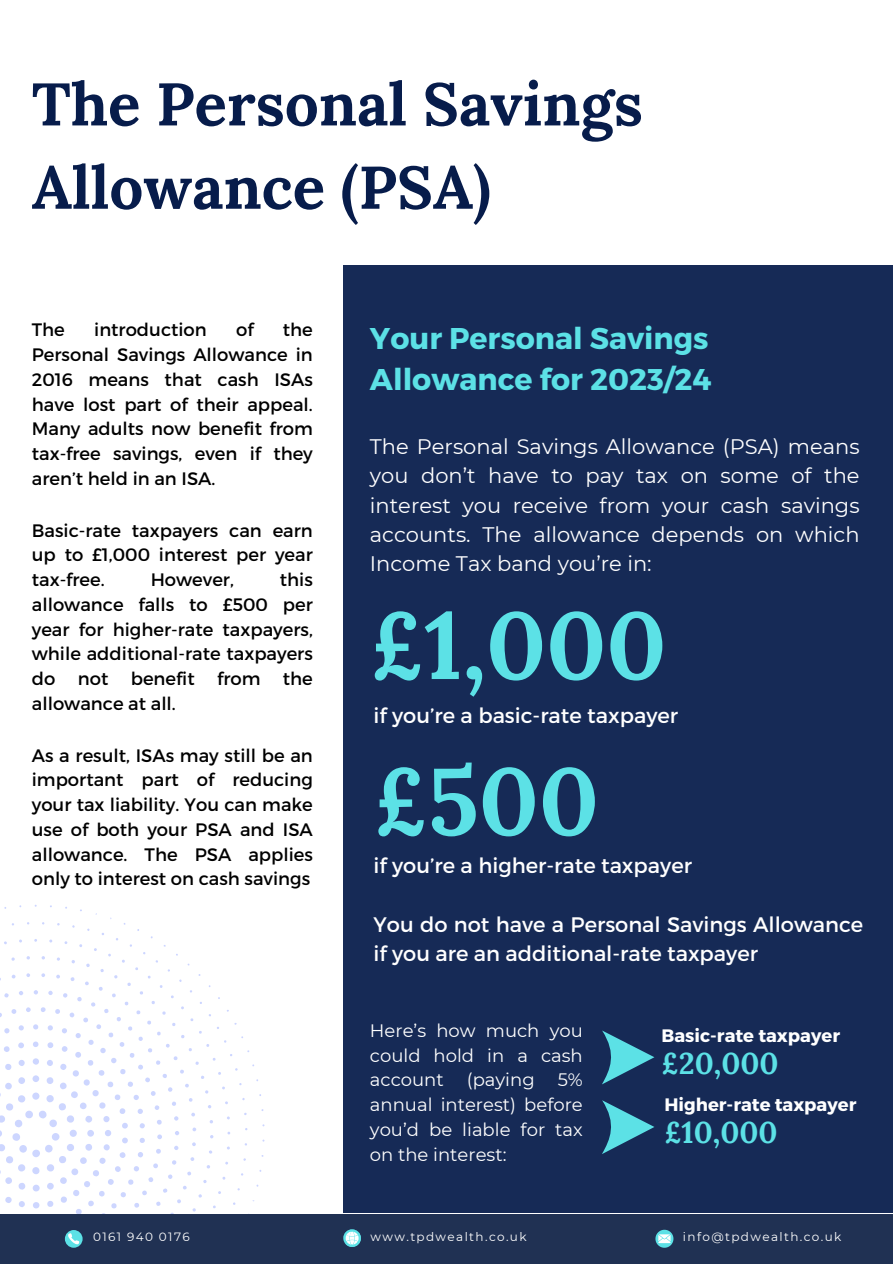
<style>
.page{position:relative;width:893px;height:1264px;background:#fff}
.page>*{position:absolute;margin:0;border:0;box-sizing:border-box;transform-origin:0 0}
.t1{font:700 94.5px "Lora";color:#5ce1e6}
.t2{font:700 60px/83.2px "Lora";color:#071c4b}
.t3{font:700 30px/41.7px "Montserrat";color:#5ce1e6}
.t4{font:700 30px "Lora";color:#5ce1e6}
.t5{font:21px/29.2px "Montserrat";color:#fff;text-align:justify}
.t6{font:18px/24.8px "Montserrat";color:#000;text-align:justify}
.t7{font:18px/24.8px "Montserrat";color:#fff;text-align:justify}
.t8{font:700 18px "Montserrat";color:#fff}
.t9{font:12px "Montserrat";letter-spacing:.115em;color:#fff}
</style>
<div class="page">
<div style="left:343px;top:265px;width:549px;height:947px;background:#162a56"></div>
<svg style="left:602px;top:1030px;width:52px;height:54px"></svg>
<svg style="left:602px;top:1100px;width:52px;height:54px"></svg>
<svg style="left:0;top:904px;width:264px;height:309px"></svg>
<div style="left:0;top:1213px;width:892px;height:50px;background:#203153"></div>
<svg style="left:65px;top:1229px;width:18px;height:18px"></svg>
<svg style="left:68px;top:1232px;width:11px;height:12px"></svg>
<svg style="left:655px;top:1229px;width:18px;height:18px"></svg>
<svg style="left:343px;top:1229px;width:18px;height:17px"></svg>
<p class="t2" style="left:32px;top:62px;width:612px">The Personal Savings<br>Allowance (PSA)</p>
<p class="t6" style="left:32px;top:316px;width:35px">The</p>
<p class="t6" style="left:94px;top:316px;width:114px">introduction</p>
<p class="t6" style="left:236px;top:316px;width:19px">of</p>
<p class="t6" style="left:32px;top:316px;width:282px;text-indent:251px">the Personal Savings Allowance in 2016 means that cash ISAs have lost part of their appeal.<br>Many adults now benefit from tax-free savings, even if they aren’t held in an ISA.</p>
<p class="t6" style="left:32px;top:517px;width:282px">Basic-rate taxpayers can earn up to £1,000 interest per year tax-free.</p>
<p class="t6" style="left:32px;top:566px;width:282px;text-indent:248px">this allowance falls to £500 per year for higher-rate taxpayers, while additional-rate taxpayers do not benefit from the allowance at all.</p>
<p class="t6" style="left:32px;top:741px;width:282px">As a result, ISAs may still be an important part of reducing your tax liability. You can make use of both your PSA and ISA allowance. The PSA applies only to interest on cash savings</p>
<p class="t6" style="left:151px;top:566px;width:85px">However,</p>
<p class="t3" style="left:370px;top:315px;width:343px">Your Personal Savings<br>Allowance for 2023/24</p>
<p class="t5" style="left:370px;top:432px;width:491px">The Personal Savings Allowance (PSA) means you don’t have to pay tax on some of the interest you receive from your cash savings accounts. The allowance depends on which Income Tax band you’re in:</p>
<p class="t1" style="left:370px;top:584px;width:298px">£1,000</p>
<p class="t5" style="left:373px;top:699px;width:306px">if you’re a basic-rate taxpayer</p>
<p class="t1" style="left:373px;top:739px;width:227px">£500</p>
<p class="t5" style="left:373px;top:850px;width:320px">if you’re a higher-rate taxpayer</p>
<p class="t5" style="left:373px;top:908px;width:491px">You do not have a Personal Savings Allowance if you are an additional-rate taxpayer</p>
<p class="t7" style="left:370px;top:1018px;width:214px">Here’s how much you could hold in a cash account</p>
<p class="t7" style="left:467px;top:1067px;width:69px">(paying</p>
<p class="t7" style="left:370px;top:1067px;width:214px;text-indent:188px">5% annual interest) before you’d be liable for tax on the interest:</p>
<p class="t8" style="left:661px;top:1023px;width:180px">Basic-rate taxpayer</p>
<p class="t4" style="left:661px;top:1043px;width:118px">£20,000</p>
<p class="t8" style="left:664px;top:1092px;width:193px">Higher-rate taxpayer</p>
<p class="t4" style="left:664px;top:1112px;width:115px">£10,000</p>
<p class="t9" style="left:93px;top:1229px;width:98px">0161 940 0176</p>
<p class="t9" style="left:370px;top:1229px;width:157px">www.tpdwealth.co.uk</p>
<p class="t9" style="left:682px;top:1229px;width:160px">info@tpdwealth.co.uk</p>
</div>
